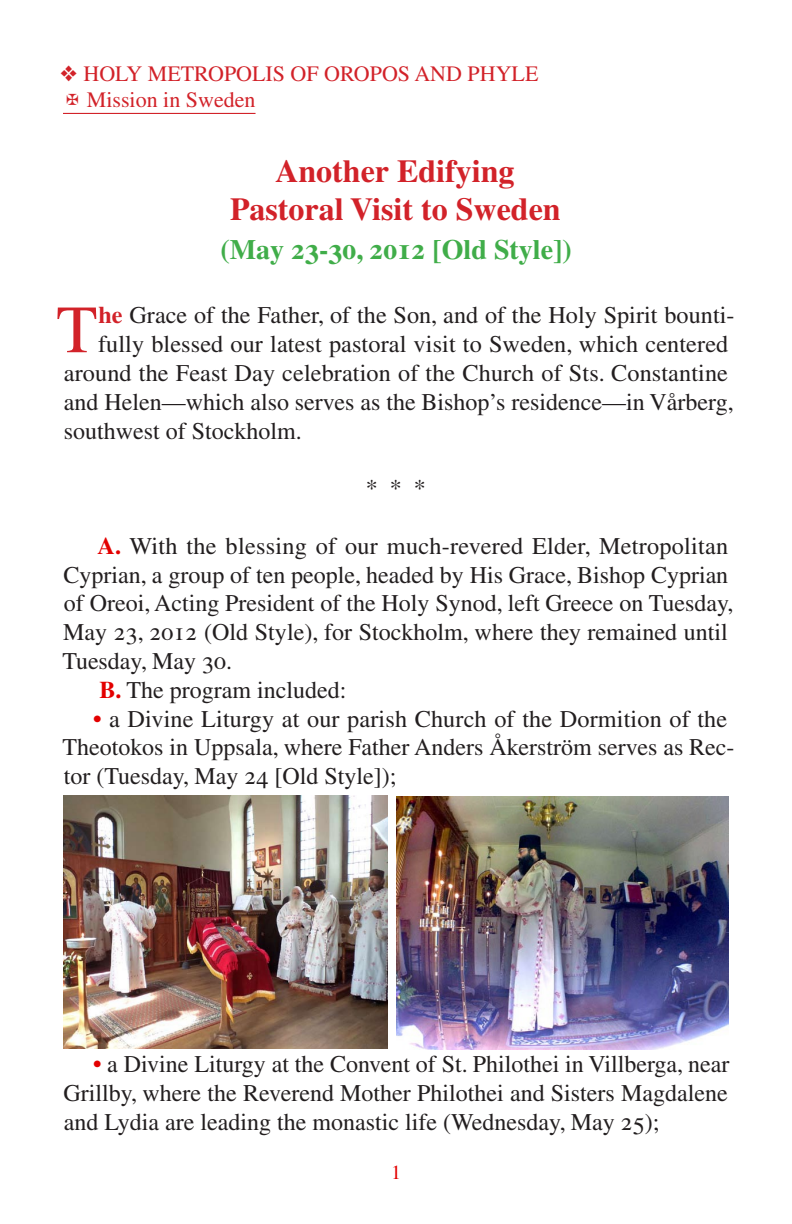
<style>
.page{position:relative;width:792px;height:1224px;background:#fff}
.page>*{position:absolute;margin:0;border:0;box-sizing:border-box;transform-origin:0 0}
.t1{font:67.6px "CTOS Times Pro";color:#d22229}
.t2{font:700 32px/38.4px "CTOS Times Pro";color:#d22229;text-align:center}
.t3{font:700 28px "CTOS Times Pro";color:#40ad49}
.t4{font:24px/28.8px "CTOS Times Pro";color:#221e1f}
.t5{font:22px/26.4px "CTOS Times Pro";color:#d22229}
.t6{font:20px "CTOS Times Pro";color:#e30000}
.s1{font-weight:700;color:#d22229}
.s2{font-weight:700;color:#e30000}
</style>
<div class="page">
<hr style="left:63px;top:113px;width:193px;height:1px;background:#d22229">
<img style="left:63px;top:796px;width:324px;height:253px">
<img style="left:396px;top:796px;width:333px;height:253px">
<p class="t5" style="left:60px;top:59px;width:480px">❖ HOLY METROPOLIS OF OROPOS AND PHYLE ✠ Mission in Sweden</p>
<p class="t2" style="left:230px;top:149px;width:332px">Another Edifying<br>Pastoral Visit to Sweden</p>
<p class="t3" style="left:220px;top:224px;width:353px">(May 23-30, 2012 [Old Style])</p>
<p class="t1" style="left:56px;top:272px;width:43px">T</p>
<p class="t4" style="left:98px;top:299px;width:638px"><span class="s1">he</span> Grace of the Father, of the Son, and of the Holy Spirit bounti-</p>
<p class="t4" style="left:98px;top:328px;width:632px">fully blessed our latest pastoral visit to Sweden, which centered</p>
<p class="t4" style="left:64px;top:357px;width:666px">around the Feast Day celebration of the Church of Sts. Constantine</p>
<p class="t4" style="left:64px;top:386px;width:671px">and Helen—which also serves as the Bishop’s residence—in Vårberg,</p>
<p class="t4" style="left:64px;top:414px;width:240px">southwest of Stockholm.</p>
<p class="t4" style="left:366px;top:472px;width:61px">* * *</p>
<p class="t4" style="left:62px;top:530px;width:673px;text-indent:35px"><span class="s2">A.</span> With the blessing of our much-revered Elder, Metropolitan Cyprian, a group of ten people, headed by His Grace, Bishop Cyprian of Oreoi, Acting President of the Holy Synod, left Greece on Tuesday, May 23, 2012 (Old Style), for Stockholm, where they remained until Tuesday, May 30.</p>
<p class="t4" style="left:99px;top:674px;width:249px"><span class="s2">B.</span> The program included:</p>
<p class="t4" style="left:62px;top:702px;width:674px;text-indent:31px"><span class="s2">•</span> a Divine Liturgy at our parish Church of the Dormition of the<br>Theotokos in Uppsala, where Father Anders Åkerström serves as Rec&shy;tor (Tuesday, May 24 [Old Style]);</p>
<p class="t4" style="left:64px;top:1048px;width:667px;text-align:justify;text-indent:30px"><span class="s2">•</span> a Divine Liturgy at the Convent of St. Philothei in Villberga, near Grillby, where the Reverend Mother Philothei and Sisters Magdalene and Lydia are leading the monastic life (Wednesday, May 25);</p>
<p class="t6" style="left:391px;top:1156px;width:11px">1</p>
</div>
